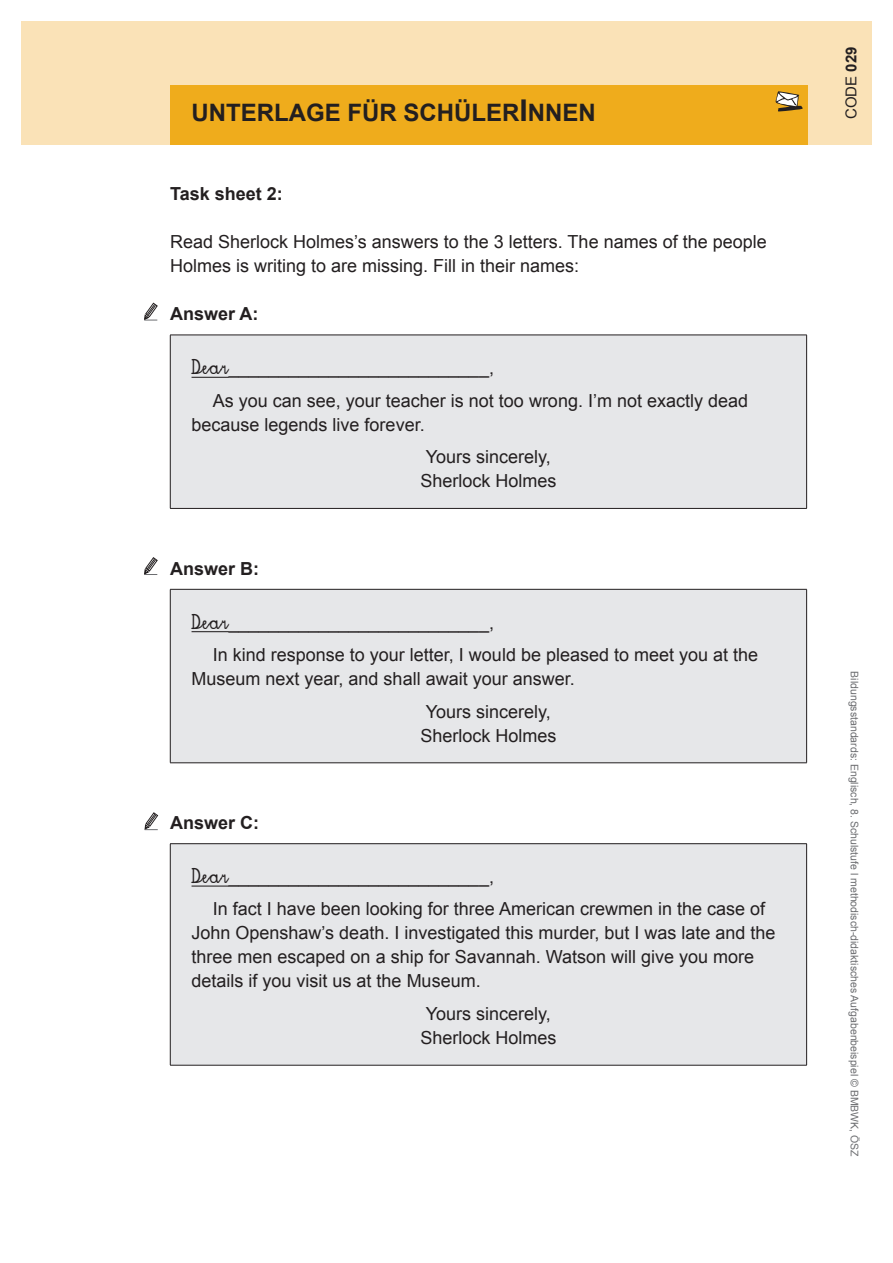
<style>
.page{position:relative;width:893px;height:1263px;background:#fff}
.page>*{position:absolute;margin:0;border:0;box-sizing:border-box;transform-origin:0 0}
.t1{font:700 24px "Arial";color:#231f20}
.t2{font:18px/24px "Arial";color:#231f20}
.t3{font:700 18px "Arial";color:#231f20}
.t4{font:15px "Arial";color:#231f20}
.t5{font:10.5px "Arial";color:#6c6d70}
.s1{font-size:30px}
.s2{font-family:"Schuschri 95 0";font-size:21px}
.s3{font-weight:700}
</style>
<div class="page">
<div style="left:21px;top:21px;width:851px;height:123px;background:#fae2b7"></div>
<div style="left:170px;top:85px;width:638px;height:60px;background:#efac1c"></div>
<svg style="left:775px;top:91px;width:28px;height:21px"></svg>
<div style="left:170px;top:335px;width:637px;height:173px;background:#e6e7e9"></div>
<hr style="left:170px;top:335px;width:637px;height:1px;background:#231f20">
<hr style="left:170px;top:335px;width:1px;height:173px;background:#231f20">
<hr style="left:806px;top:335px;width:1px;height:173px;background:#231f20">
<hr style="left:170px;top:508px;width:637px;height:1px;background:#231f20">
<hr style="left:192px;top:377px;width:37px;height:1px;background:#231f20">
<div style="left:170px;top:589px;width:637px;height:174px;background:#e6e7e9"></div>
<hr style="left:170px;top:589px;width:637px;height:1px;background:#231f20">
<hr style="left:170px;top:589px;width:1px;height:174px;background:#231f20">
<hr style="left:806px;top:589px;width:1px;height:174px;background:#231f20">
<hr style="left:170px;top:762px;width:637px;height:1px;background:#231f20">
<hr style="left:192px;top:631px;width:37px;height:1px;background:#231f20">
<div style="left:170px;top:844px;width:637px;height:221px;background:#e6e7e9"></div>
<hr style="left:170px;top:843px;width:637px;height:1px;background:#231f20">
<hr style="left:170px;top:844px;width:1px;height:221px;background:#231f20">
<hr style="left:806px;top:844px;width:1px;height:221px;background:#231f20">
<hr style="left:170px;top:1065px;width:637px;height:1px;background:#231f20">
<hr style="left:192px;top:885px;width:37px;height:1px;background:#231f20">
<svg style="left:144px;top:302px;width:14px;height:19px"></svg>
<svg style="left:144px;top:557px;width:14px;height:18px"></svg>
<svg style="left:144px;top:812px;width:15px;height:19px"></svg>
<h1 class="t1" style="left:191px;top:97px;width:406px">UNTERLAGE FÜR SCHÜLER<span class="s1">I</span>NNEN</h1>
<p class="t3" style="left:170px;top:182px;width:114px">Task sheet 2:</p>
<p class="t2" style="left:170px;top:230px;width:598px">Read Sherlock Holmes’s answers to the 3 letters. The names of the people<br>Holmes is writing to are missing. Fill in their names:</p>
<p class="t3" style="left:170px;top:302px;width:90px">Answer A:</p>
<p class="t2" style="left:213px;top:352px;width:537px;line-height:32.5px;text-indent:-21px"><span class="s2">Dear</span>__________________________,<br>As you can see, your teacher is not too wrong. I’m not exactly dead</p>
<p class="t2" style="left:192px;top:412px;width:235px">because legends live forever.</p>
<p class="t2" style="left:420px;top:445px;width:138px;text-align:center">Yours sincerely,<br>Sherlock Holmes</p>
<p class="t3" style="left:170px;top:556px;width:91px">Answer B:</p>
<p class="t2" style="left:213px;top:606px;width:547px;line-height:32.5px;text-indent:-21px"><span class="s2">Dear</span>__________________________,<br>In kind response to your letter, I would be pleased to meet you at the</p>
<p class="t2" style="left:426px;top:663px;width:150px;line-height:32.5px;text-indent:-234px">Museum next year, and shall await your answer.<br>Yours sincerely,</p>
<p class="t2" style="left:420px;top:723px;width:138px">Sherlock Holmes</p>
<p class="t3" style="left:170px;top:811px;width:91px">Answer C:</p>
<p class="t2" style="left:213px;top:860px;width:554px;line-height:32.5px;text-indent:-21px"><span class="s2">Dear</span>__________________________,<br>In fact I have been looking for three American crewmen in the case of</p>
<p class="t2" style="left:192px;top:921px;width:586px">John Openshaw’s death. I investigated this murder, but I was late and the three men escaped on a ship for Savannah. Watson will give you more details if you visit us at the Museum.</p>
<p class="t2" style="left:420px;top:1002px;width:138px;text-align:center">Yours sincerely,<br>Sherlock Holmes</p>
<p class="t4" style="left:841px;top:119px;width:74px;rotate:-90deg">CODE <span class="s3">029</span></p>
<p class="t5" style="left:861px;top:671px;width:487px;rotate:90deg">Bildungsstandards: Englisch, 8. Schulstufe l methodisch-didaktisches Aufgabenbeispiel © BMBWK, ÖSZ</p>
</div>
